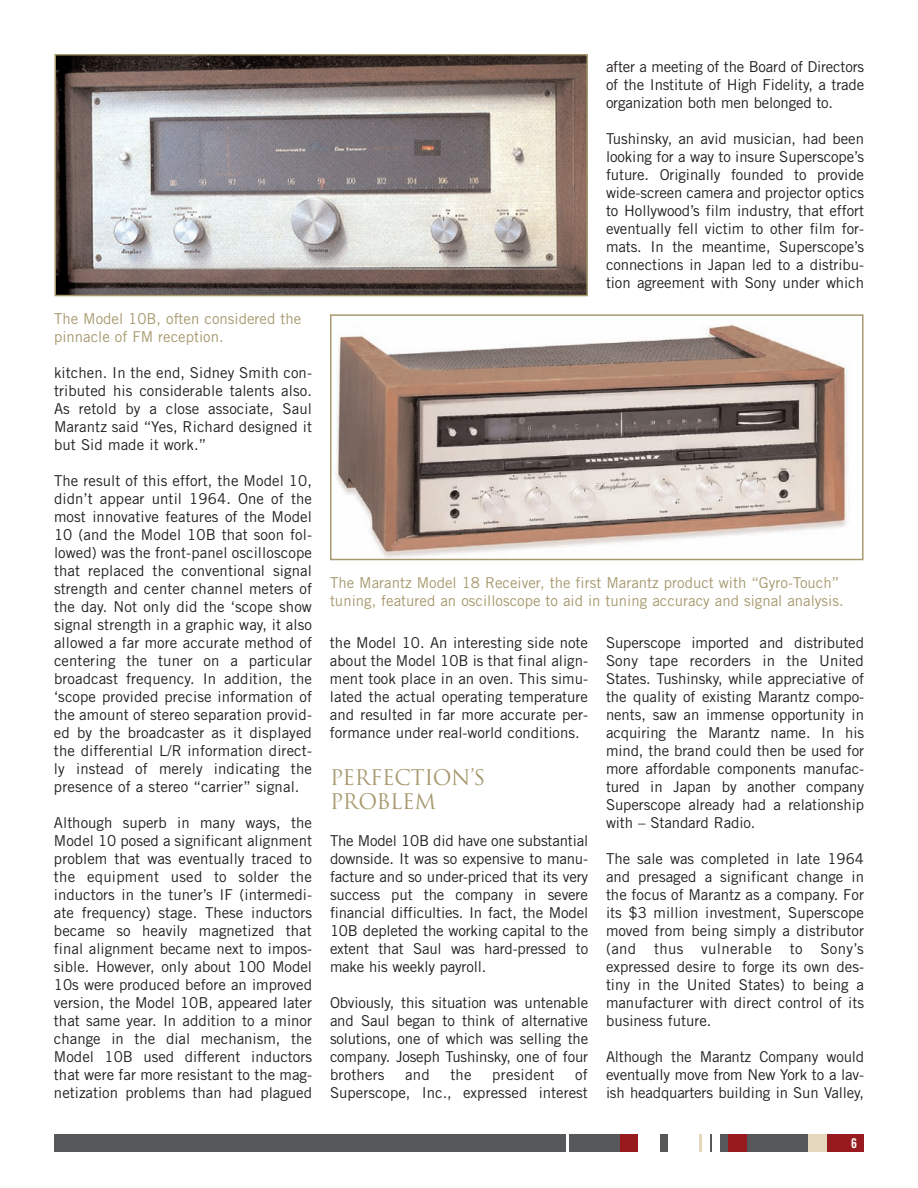
<style>
.page{position:relative;width:918px;height:1188px;background:#fff}
.page>*{position:absolute;margin:0;border:0;box-sizing:border-box;transform-origin:0 0}
.t1{font:21px/24px "Trajan";letter-spacing:-.015em;color:#a7996e}
.t2{font:15px/18px "Trade Gothic";color:#231f20;text-align:justify}
.t3{font:15px/18px "Trade Gothic";color:#a7996e}
.t4{font:13.5px "Trade Gothic Bold Cond Twenty";color:#fff}
</style>
<div class="page">
<img style="left:57px;top:57px;width:528px;height:236px">
<div style="left:54px;top:54px;width:534px;height:242px;border:2px solid #a7996e"></div>
<img style="left:336px;top:324px;width:514px;height:233px">
<div style="left:330px;top:314px;width:534px;height:246px;border:2px solid #a7996e"></div>
<div style="left:54px;top:1134px;width:810px;height:18px;background:#57585a"></div>
<div style="left:827px;top:1134px;width:37px;height:18px;background:#981a1e"></div>
<div style="left:808px;top:1134px;width:19px;height:18px;background:#e4d7be"></div>
<div style="left:728px;top:1134px;width:19px;height:18px;background:#981a1e"></div>
<div style="left:712px;top:1134px;width:7px;height:18px;background:#fff"></div>
<div style="left:702px;top:1134px;width:8px;height:18px;background:#fff"></div>
<div style="left:668px;top:1134px;width:32px;height:18px;background:#fff"></div>
<div style="left:638px;top:1134px;width:22px;height:18px;background:#fff"></div>
<div style="left:620px;top:1134px;width:18px;height:18px;background:#981a1e"></div>
<svg style="left:700px;top:1134px;width:2px;height:18px"></svg>
<hr style="left:566px;top:1134px;width:3px;height:18px;background:#fff">
<p class="t3" style="left:54px;top:311px;width:249px">The Model 10B, often considered the pinnacle of FM reception.</p>
<p class="t2" style="left:54px;top:365px;width:260px">kitchen. In the end, Sidney Smith con&shy;tributed his considerable talents also.<br>As retold by a close associate, Saul Marantz said “Yes, Richard designed it but Sid made it work.”</p>
<p class="t2" style="left:54px;top:473px;width:260px">The result of this effort, the Model 10, didn’t appear until 1964. One of the most innovative features of the Model 10 (and the Model 10B that soon fol&shy;lowed) was the front-panel oscilloscope that replaced the conventional signal strength and center channel meters of the day. Not only did the ‘scope show signal strength in a graphic way, it also allowed a far more accurate method of centering the tuner on a particular broadcast frequency. In addition, the ‘scope provided precise information of the amount of stereo separation provid&shy;ed by the broadcaster as it displayed the differential L/R information direct&shy;ly instead of merely indicating the presence of a stereo “carrier” signal.</p>
<p class="t2" style="left:54px;top:815px;width:260px">Although superb in many ways, the Model 10 posed a significant alignment problem that was eventually traced to the equipment used to solder the inductors in the tuner’s IF (intermedi&shy;ate frequency) stage. These inductors became so heavily magnetized that final alignment became next to impos&shy;sible. However, only about 100 Model 10s were produced before an improved version, the Model 10B, appeared later that same year. In addition to a minor change in the dial mechanism, the Model 10B used different inductors that were far more resistant to the mag&shy;netization problems than had plagued</p>
<p class="t2" style="left:606px;top:59px;width:260px">after a meeting of the Board of Directors of the Institute of High Fidelity, a trade organization both men belonged to.</p>
<p class="t2" style="left:606px;top:131px;width:260px">Tushinsky, an avid musician, had been looking for a way to insure Superscope’s future. Originally founded to provide wide-screen camera and projector optics to Hollywood’s film industry, that effort eventually fell victim to other film for&shy;mats. In the meantime, Superscope’s connections in Japan led to a distribu&shy;tion agreement with Sony under which</p>
<p class="t3" style="left:330px;top:575px;width:515px">The Marantz Model 18 Receiver, the first Marantz product with “Gyro-Touch” tuning, featured an oscilloscope to aid in tuning accuracy and signal analysis.</p>
<p class="t2" style="left:330px;top:635px;width:260px">the Model 10. An interesting side note about the Model 10B is that final align&shy;ment took place in an oven. This simu&shy;lated the actual operating temperature and resulted in far more accurate per&shy;formance under real-world conditions.</p>
<h1 class="t1" style="left:330px;top:765px;width:157px">PERFECTION’S<br>PROBLEM</h1>
<p class="t2" style="left:330px;top:833px;width:260px">The Model 10B did have one substantial downside. It was so expensive to manu&shy;facture and so under-priced that its very success put the company in severe financial difficulties. In fact, the Model 10B depleted the working capital to the extent that Saul was hard-pressed to make his weekly payroll.</p>
<p class="t2" style="left:330px;top:995px;width:260px">Obviously, this situation was untenable and Saul began to think of alternative solutions, one of which was selling the company. Joseph Tushinsky, one of four brothers</p>
<p class="t2" style="left:330px;top:1067px;width:259px;text-align:right">of<br>Superscope, Inc., expressed interest</p>
<p class="t2" style="left:405px;top:1067px;width:26px">and</p>
<p class="t2" style="left:450px;top:1067px;width:23px">the</p>
<p class="t2" style="left:492px;top:1067px;width:64px">president</p>
<p class="t2" style="left:606px;top:635px;width:260px">Superscope imported and distributed Sony tape recorders in the United States. Tushinsky, while appreciative of the quality of existing Marantz compo&shy;nents, saw an immense opportunity in acquiring the Marantz name. In his mind, the brand could then be used for more affordable components manufac&shy;tured in Japan by another company Superscope already had a relationship with – Standard Radio.</p>
<p class="t2" style="left:606px;top:851px;width:260px">The sale was completed in late 1964 and presaged a significant change in the focus of Marantz as a company. For its $3 million investment, Superscope moved from being simply a distributor (and thus vulnerable to Sony’s expressed desire to forge its own des&shy;tiny in the United States) to being a manufacturer with direct control of its business future.</p>
<p class="t2" style="left:606px;top:1049px;width:260px">Although the Marantz Company would eventually move from New York to a lav&shy;ish headquarters building in Sun Valley,</p>
<p class="t4" style="left:851px;top:1138px;width:7px">6</p>
</div>
